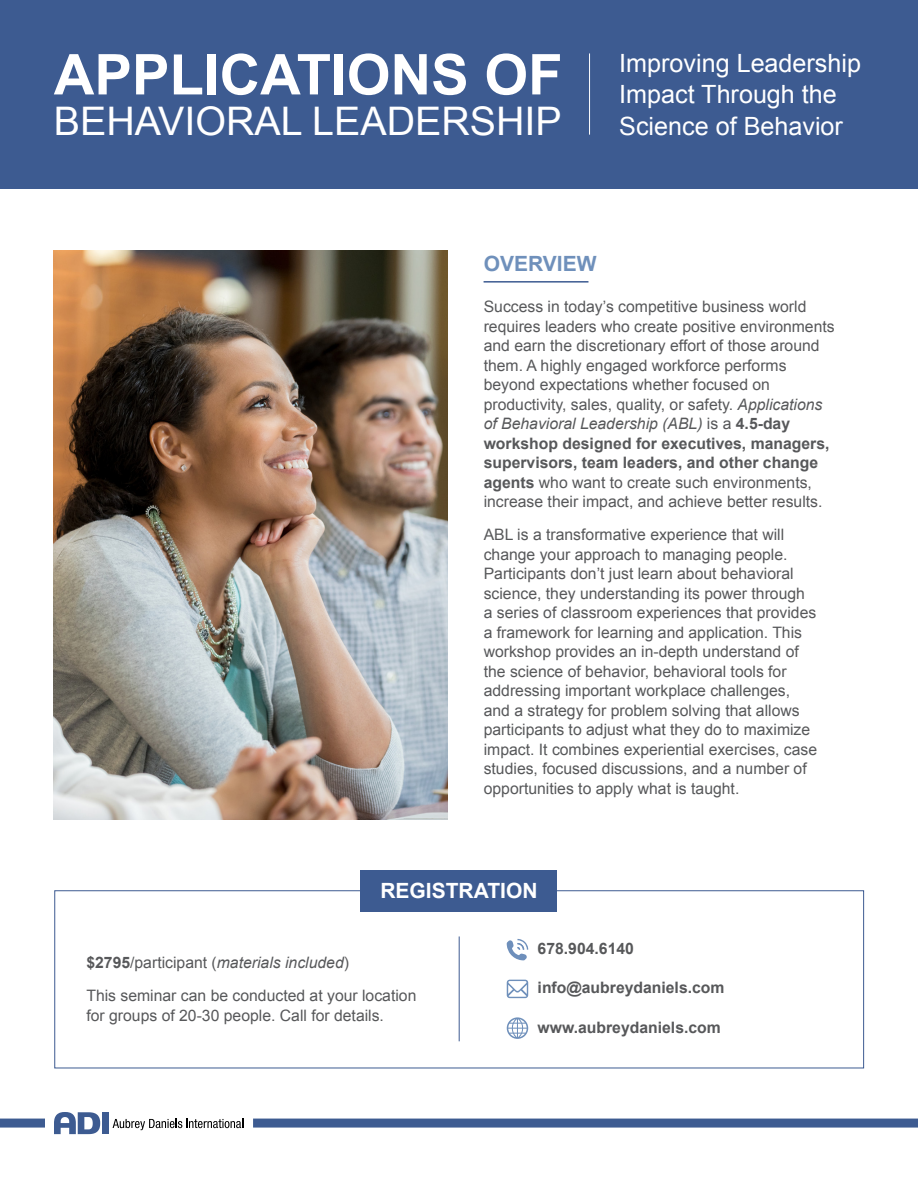
<style>
.page{position:relative;width:918px;height:1188px;background:#fff}
.page>*{position:absolute;margin:0;border:0;box-sizing:border-box;transform-origin:0 0}
.t1{font:700 56.25px "Arial";color:#fff}
.t2{font:39.45px "Arial";color:#fff}
.t3{font:25.2px/31.5px "Arial";color:#fff}
.t4{font:700 21px "Arial";color:#fff}
.t5{font:700 21px "Arial";color:#6f90bb}
.t6{font:15.75px/19.5px "Arial";color:#57585a}
.t7{font:700 15.75px "Arial";color:#57585a}
.t8{font:italic 15.75px "Arial";color:#57585a}
.s1{font-style:italic}
.s2{font-weight:700}
.s3{font-weight:700;font-style:normal}
.s4{font-style:normal}
</style>
<div class="page">
<div style="left:54px;top:890px;width:810px;height:178px;border:1px solid #3d5b91"></div>
<svg style="left:507px;top:939px;width:21px;height:21px"></svg>
<svg style="left:507px;top:980px;width:21px;height:18px"></svg>
<svg style="left:507px;top:1017px;width:21px;height:22px"></svg>
<div style="left:361px;top:870px;width:196px;height:41px;background:#3d5b91"></div>
<hr style="left:484px;top:281px;width:104px;height:2px;background:#3d5b91">
<hr style="left:459px;top:936px;width:1px;height:105px;background:#3d5b91">
<img style="left:54px;top:251px;width:393px;height:569px">
<div style="left:0;top:0;width:918px;height:188px;background:#3d5b91"></div>
<hr style="left:589px;top:53px;width:1px;height:82px;background:#fff">
<svg style="left:113px;top:1119px;width:130px;height:11px"></svg>
<div style="left:102px;top:1112px;width:6px;height:22px;background:#3d5b91"></div>
<svg style="left:54px;top:1112px;width:46px;height:22px"></svg>
<div style="left:0;top:1119px;width:45px;height:9px;background:#3d5b91"></div>
<div style="left:253px;top:1119px;width:665px;height:9px;background:#3d5b91"></div>
<p class="t1" style="left:54px;top:38px;width:510px">APPLICATIONS OF</p>
<p class="t2" style="left:54px;top:95px;width:509px">BEHAVIORAL LEADERSHIP</p>
<p class="t3" style="left:619px;top:47px;width:243px">Improving Leadership<br>Impact Through the<br>Science of Behavior</p>
<p class="t5" style="left:484px;top:249px;width:114px">OVERVIEW</p>
<p class="t6" style="left:484px;top:297px;width:353px">Success in today’s competitive business world requires leaders who create positive environments and earn the discretionary effort of those around them. A highly engaged workforce performs beyond expectations whether focused on productivity, sales, quality, or safety. <span class="s1">Applications of Behavioral Leadership (ABL)</span> is a <span class="s2">4.5-day workshop designed for executives, managers, supervisors, team leaders, and other change agents</span> who want to create such environments, increase their impact, and achieve better results.</p>
<p class="t6" style="left:484px;top:525px;width:335px">ABL is a transformative experience that will change your approach to managing people.<br>Participants don’t just learn about behavioral science, they understanding its power through a series of classroom experiences that provides a framework for learning and application. This workshop provides an in-depth understand of the science of behavior, behavioral tools for addressing important workplace challenges, and a strategy for problem solving that allows participants to adjust what they do to maximize impact. It combines experiential exercises, case studies, focused discussions, and a number of opportunities to apply what is taught.</p>
<p class="t4" style="left:380px;top:877px;width:159px">REGISTRATION</p>
<p class="t8" style="left:86px;top:953px;width:264px"><span class="s3">$2795</span><span class="s4">/participant (</span>materials included<span class="s4">)</span></p>
<p class="t6" style="left:86px;top:986px;width:332px">This seminar can be conducted at your location for groups of 20-30 people. Call for details.</p>
<p class="t7" style="left:538px;top:938px;width:98px">678.904.6140</p>
<p class="t7" style="left:538px;top:977px;width:188px">info@aubreydaniels.com</p>
<p class="t7" style="left:538px;top:1017px;width:185px">www.aubreydaniels.com</p>
</div>
